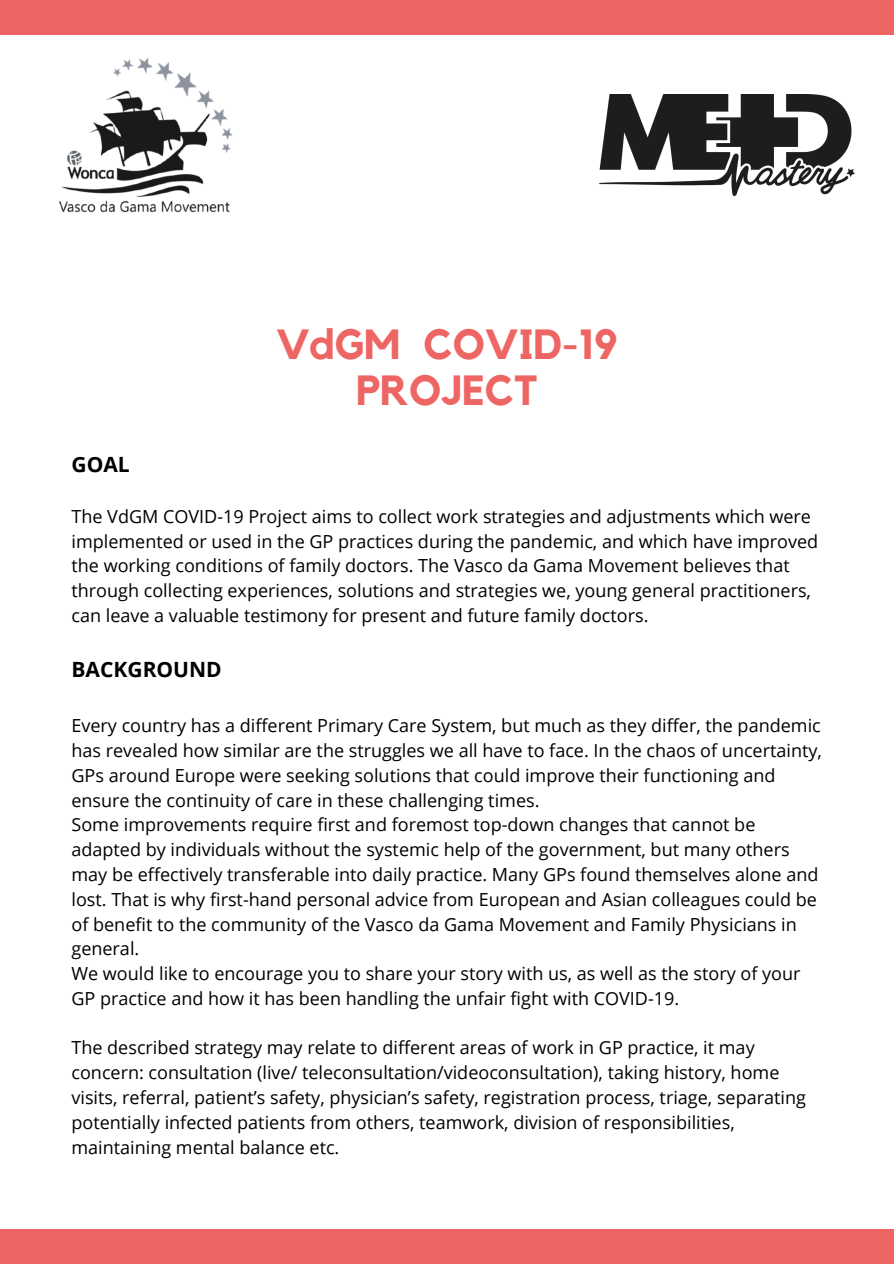
<style>
.page{position:relative;width:894px;height:1264px;background:#fff}
.page>*{position:absolute;margin:0;border:0;box-sizing:border-box;transform-origin:0 0}
.t1{font:700 42px/46.2px "Kollektif";color:#ee6664;text-align:center}
.t2{font:700 21px "Open Sans";color:#000}
.t3{font:18px/24.8px "Open Sans";color:#000}
</style>
<div class="page">
<div style="left:0;top:0;width:893px;height:35px;background:#ee6664"></div>
<div style="left:0;top:1229px;width:893px;height:34px;background:#ee6664"></div>
<img style="left:59px;top:58px;width:174px;height:155px">
<img style="left:599px;top:94px;width:254px;height:101px">
<p class="t1" style="left:276px;top:323px;width:343px">VdGM COVID-19<br>PROJECT</p>
<p class="t2" style="left:71px;top:449px;width:60px">GOAL</p>
<p class="t3" style="left:71px;top:503px;width:748px">The VdGM COVID-19 Project aims to collect work strategies and adjustments which were implemented or used in the GP practices during the pandemic, and which have improved the working conditions of family doctors. The Vasco da Gama Movement believes that through collecting experiences, solutions and strategies we, young general practitioners, can leave a valuable testimony for present and future family doctors.</p>
<p class="t2" style="left:71px;top:654px;width:152px">BACKGROUND</p>
<p class="t3" style="left:71px;top:713px;width:751px">Every country has a different Primary Care System, but much as they differ, the pandemic has revealed how similar are the struggles we all have to face. In the chaos of uncertainty, GPs around Europe were seeking solutions that could improve their functioning and ensure the continuity of care in these challenging times.</p>
<p class="t3" style="left:71px;top:812px;width:748px">Some improvements require first and foremost top-down changes that cannot be adapted by individuals without the systemic help of the government, but many others may be effectively transferable into daily practice. Many GPs found themselves alone and lost. That is why first-hand personal advice from European and Asian colleagues could be of benefit to the community of the Vasco da Gama Movement and Family Physicians in general.</p>
<p class="t3" style="left:71px;top:960px;width:730px">We would like to encourage you to share your story with us, as well as the story of your<br>GP practice and how it has been handling the unfair fight with COVID-19.</p>
<p class="t3" style="left:71px;top:1035px;width:735px">The described strategy may relate to different areas of work in GP practice, it may concern: consultation (live/ teleconsultation/videoconsultation), taking history, home visits, referral, patient’s safety, physician’s safety, registration process, triage, separating potentially infected patients from others, teamwork, division of responsibilities, maintaining mental balance etc.</p>
</div>
